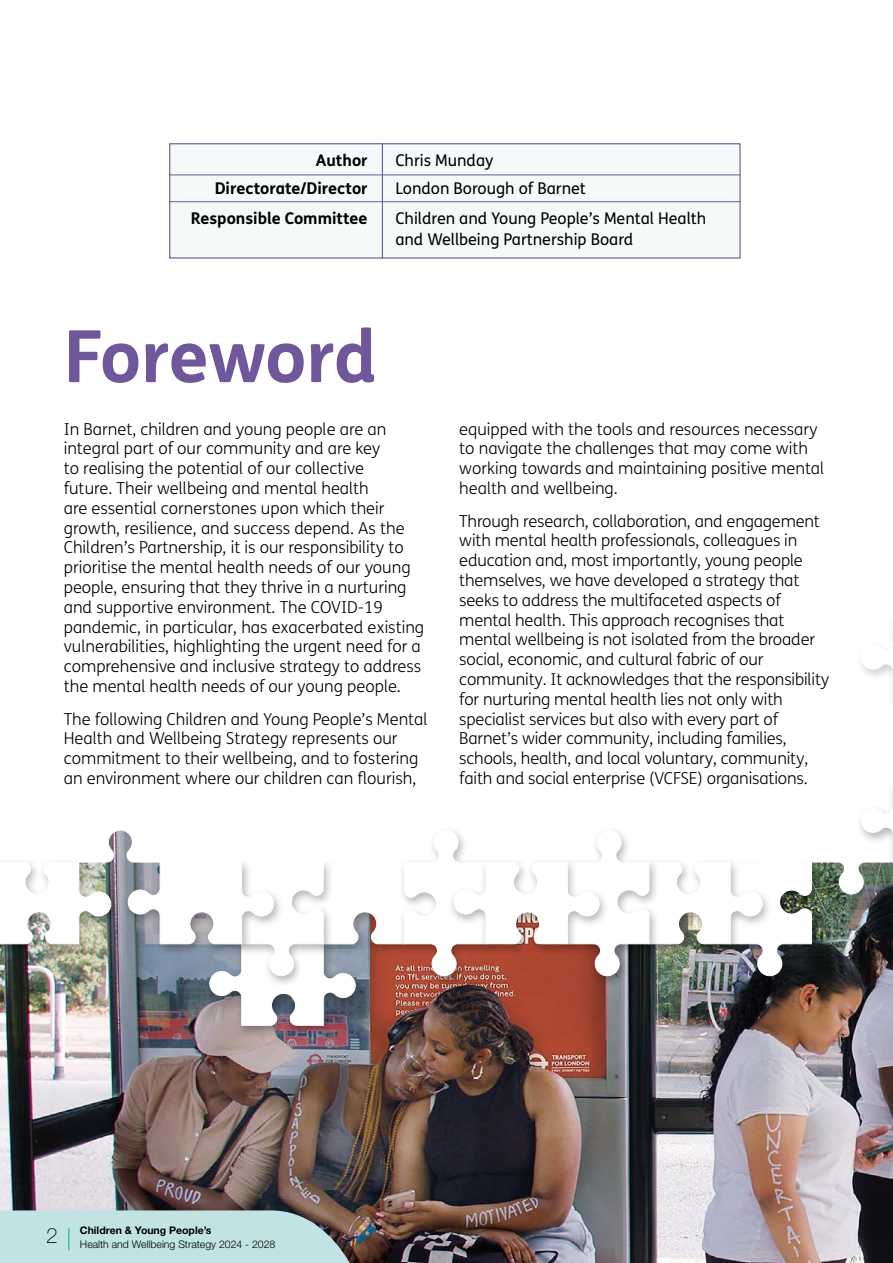
<style>
.page{position:relative;width:893px;height:1263px;background:#fff}
.page>*{position:absolute;margin:0;border:0;box-sizing:border-box;transform-origin:0 0}
.t1{font:700 72px "FS Me";letter-spacing:-.01em;color:#70569a}
.t2{font:300 16.5px/19.8px "FS Me";color:#000}
.t3{font:16.2px/21px "FS Me";color:#000}
.t4{font:700 16.2px "FS Me";color:#000}
.t5{font:300 10.5px/13.5px "Helvetica Neue LT Std";color:#000}
.s1{font-weight:100;font-size:21px}
.s2{font-weight:700}
</style>
<div class="page">
<div style="left:169px;top:143px;width:572px;height:116px;background:#f4fafa;border:1px solid #70569a"></div>
<img style="left:0;top:1026px;width:893px;height:237px">
<svg style="left:0;top:1210px;width:356px;height:53px;background:#b8d5d5"></svg>
<div style="left:204px;top:939px;width:162px;height:99px;background:#000;opacity:.3"></div>
<img style="left:0;top:648px;width:893px;height:378px">
<div style="left:0;top:800px;width:37px;height:37px;background:#fff"></div>
<hr style="left:169px;top:175px;width:571px;height:1px;background:#70569a">
<hr style="left:169px;top:201px;width:571px;height:1px;background:#70569a">
<hr style="left:382px;top:143px;width:1px;height:116px;background:#70569a">
<p class="t4" style="left:316px;top:148px;width:53px">Author</p>
<p class="t3" style="left:395px;top:149px;width:99px">Chris Munday</p>
<p class="t4" style="left:215px;top:176px;width:154px">Directorate/Director</p>
<p class="t3" style="left:395px;top:178px;width:192px">London Borough of Barnet</p>
<p class="t4" style="left:191px;top:206px;width:178px">Responsible Committee</p>
<p class="t3" style="left:395px;top:207px;width:312px">Children and Young People’s Mental Health and Wellbeing Partnership Board</p>
<h1 class="t1" style="left:64px;top:301px;width:314px">Foreword</h1>
<p class="t2" style="left:64px;top:418px;width:362px">In Barnet, children and young people are an integral part of our community and are key<br>to realising the potential of our collective<br>future. Their wellbeing and mental health<br>are essential cornerstones upon which their growth, resilience, and success depend. As the Children’s Partnership, it is our responsibility to prioritise the mental health needs of our young people, ensuring that they thrive in a nurturing and supportive environment. The COVID-19 pandemic, in particular, has exacerbated existing vulnerabilities, highlighting the urgent need for a comprehensive and inclusive strategy to address the mental health needs of our young people.</p>
<p class="t2" style="left:64px;top:708px;width:365px">The following Children and Young People’s Mental Health and Wellbeing Strategy represents our commitment to their wellbeing, and to fostering an environment where our children can flourish,</p>
<p class="t2" style="left:459px;top:418px;width:367px">equipped with the tools and resources necessary to navigate the challenges that may come with working towards and maintaining positive mental health and wellbeing.</p>
<p class="t2" style="left:459px;top:510px;width:371px">Through research, collaboration, and engagement with mental health professionals, colleagues in education and, most importantly, young people themselves, we have developed a strategy that seeks to address the multifaceted aspects of mental health. This approach recognises that mental wellbeing is not isolated from the broader social, economic, and cultural fabric of our community. It acknowledges that the responsibility for nurturing mental health lies not only with specialist services but also with every part of Barnet’s wider community, including families, schools, health, and local voluntary, community, faith and social enterprise (VCFSE) organisations.</p>
<p class="t5" style="left:80px;top:1223px;width:197px;text-indent:-34px"><span class="s1">2</span> <span class="s2">Children &amp; Young People’s<br></span>Health and Wellbeing Strategy 2024 - 2028</p>
</div>
